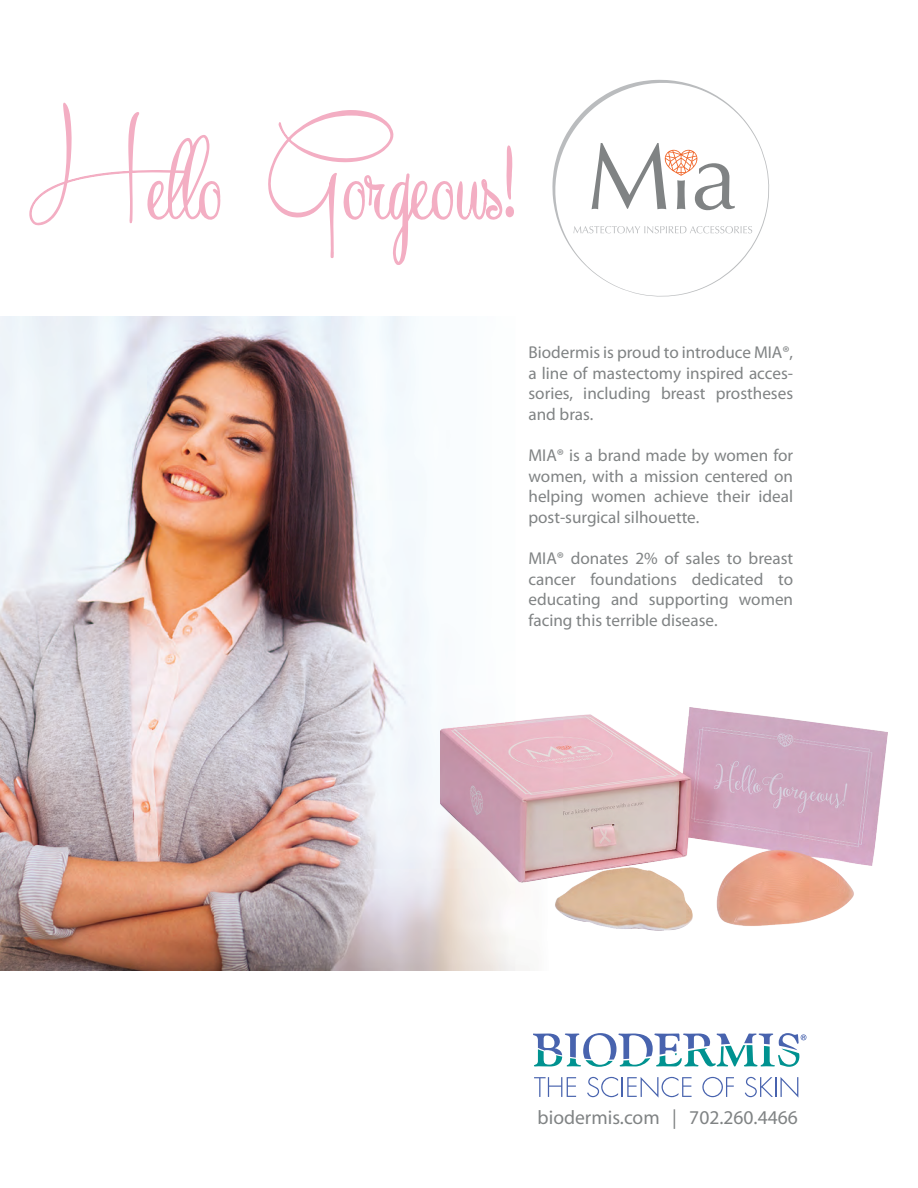
<style>
.page{position:relative;width:918px;height:1188px;background:#fff}
.page>*{position:absolute;margin:0;border:0;box-sizing:border-box;transform-origin:0 0}
.t1{font:155.1px "Recorda Script Personal Use Only";color:#f3aec3}
.t2{font:19.65px "Myriad";color:#808384}
.t3{font:17.1px/20.5px "Myriad Pro";color:#808384;text-align:justify}
</style>
<div class="page">
<img style="left:0;top:317px;width:530px;height:654px">
<img style="left:440px;top:708px;width:448px;height:223px">
<svg style="left:552px;top:80px;width:218px;height:217px"></svg>
<svg style="left:592px;top:143px;width:143px;height:67px"></svg>
<svg style="left:573px;top:226px;width:179px;height:7px"></svg>
<svg style="left:29px;top:102px;width:192px;height:124px"></svg>
<svg style="left:268px;top:110px;width:246px;height:155px"></svg>
<svg style="left:534px;top:1077px;width:42px;height:20px"></svg>
<svg style="left:587px;top:1077px;width:105px;height:21px"></svg>
<svg style="left:702px;top:1077px;width:32px;height:20px"></svg>
<svg style="left:745px;top:1077px;width:53px;height:21px"></svg>
<svg style="left:533px;top:1033px;width:273px;height:34px"></svg>
<p class="t1" style="left:28px;top:90px;width:495px">Hello Gorgeous!</p>
<p class="t3" style="left:528px;top:342px;width:266px">Biodermis is proud to introduce MIA®, a line of mastectomy inspired acces&shy;sories, including breast prostheses and bras.</p>
<p class="t3" style="left:528px;top:445px;width:266px">MIA® is a brand made by women for women, with a mission centered on helping women achieve their ideal post-surgical silhouette.</p>
<p class="t3" style="left:528px;top:548px;width:266px">MIA® donates 2% of sales to breast cancer foundations dedicated to educating and supporting women facing this terrible disease.</p>
<p class="t2" style="left:538px;top:1107px;width:262px">biodermis.com | 702.260.4466</p>
</div>
